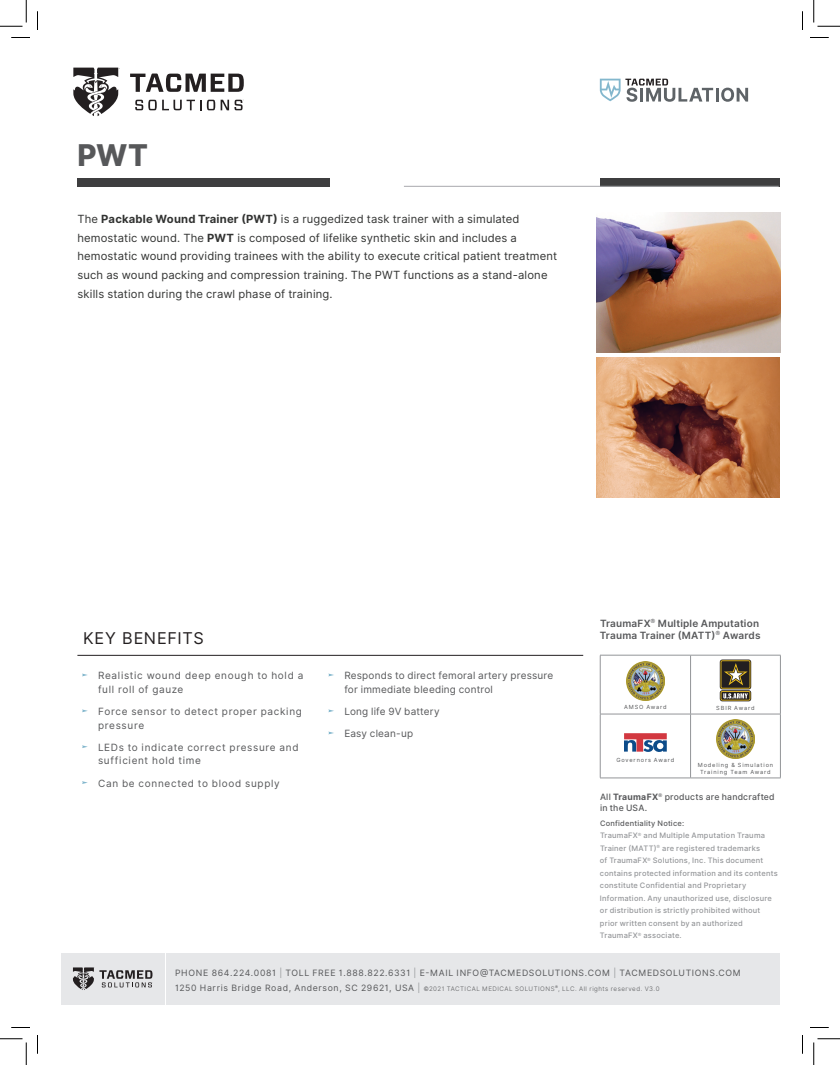
<style>
.page{position:relative;width:840px;height:1065px;background:#fff}
.page>*{position:absolute;margin:0;border:0;box-sizing:border-box;transform-origin:0 0}
.t1{font:800 30px "Inter";color:#57585a}
.t2{font:16.25px "Inter";letter-spacing:.045em;color:#231f20}
.t3{font:11.25px/18.8px "Inter";letter-spacing:.015em;color:#323332}
.t4{font:10px/13.8px "Inter";letter-spacing:.065em;color:#57585a}
.t5{font:10px/13.8px "Inter";letter-spacing:.02em;color:#57585a}
.t6{font:600 10px/12px "Inter";letter-spacing:.02em;color:#57585a}
.t7{font:10px "Inter";letter-spacing:.015em;color:#57585a}
.t8{font:8.75px "Inter";letter-spacing:.07em;color:#57585a}
.t9{font:500 8.75px/11.1px "Inter";letter-spacing:.025em;color:#57585a}
.t10{font:500 7.5px/12.5px "Inter";letter-spacing:.03em;color:#939598}
.t11{font:6.25px "Inter Light BETA";letter-spacing:.075em;color:#57585a}
.t12{font:5.62px/6.8px "Inter";letter-spacing:.15em;color:#57585a;text-align:center}
.s1{font-weight:700}
.s2{color:#57585a}
.s3{color:#939598}
.s4{font-family:"Inter";font-size:8.75px}
.s5{font-family:"Inter";font-size:8.75px;color:#939598}
</style>
<div class="page">
<div style="left:600px;top:178px;width:180px;height:9px;background:#3e3e3f"></div>
<hr style="left:404px;top:186px;width:375px;height:1px;background:#a8a9ad">
<svg style="left:73px;top:68px;width:47px;height:48px"></svg>
<svg style="left:130px;top:74px;width:114px;height:18px"></svg>
<svg style="left:135px;top:100px;width:66px;height:10px"></svg>
<svg style="left:207px;top:100px;width:8px;height:10px"></svg>
<svg style="left:221px;top:100px;width:23px;height:10px"></svg>
<div style="left:166px;top:953px;width:614px;height:51px;background:#e6e7e9"></div>
<div style="left:61px;top:953px;width:103px;height:51px;background:#e6e7e9"></div>
<svg style="left:73px;top:967px;width:80px;height:23px"></svg>
<div style="left:77px;top:178px;width:253px;height:9px;background:#3e3e3f"></div>
<hr style="left:716px;top:88px;width:3px;height:14px;background:#5e6367">
<svg style="left:721px;top:88px;width:27px;height:14px"></svg>
<svg style="left:600px;top:79px;width:113px;height:23px"></svg>
<img style="left:596px;top:212px;width:185px;height:141px">
<img style="left:596px;top:357px;width:184px;height:141px">
<hr style="left:77px;top:655px;width:506px;height:1px;background:#231f20">
<svg style="left:82px;top:709px;width:6px;height:3px"></svg>
<svg style="left:82px;top:745px;width:6px;height:3px"></svg>
<svg style="left:82px;top:781px;width:6px;height:3px"></svg>
<svg style="left:328px;top:674px;width:6px;height:2px"></svg>
<svg style="left:328px;top:709px;width:6px;height:3px"></svg>
<svg style="left:328px;top:732px;width:6px;height:2px"></svg>
<hr style="left:600px;top:655px;width:91px;height:1px;background:#939598">
<hr style="left:600px;top:655px;width:1px;height:59px;background:#939598">
<hr style="left:691px;top:655px;width:90px;height:1px;background:#939598">
<hr style="left:690px;top:655px;width:1px;height:59px;background:#939598">
<hr style="left:780px;top:655px;width:1px;height:59px;background:#939598">
<hr style="left:600px;top:714px;width:91px;height:1px;background:#939598">
<hr style="left:600px;top:714px;width:1px;height:64px;background:#939598">
<hr style="left:691px;top:714px;width:90px;height:1px;background:#939598">
<hr style="left:690px;top:714px;width:1px;height:64px;background:#939598">
<hr style="left:780px;top:714px;width:1px;height:64px;background:#939598">
<hr style="left:600px;top:778px;width:91px;height:1px;background:#939598">
<hr style="left:691px;top:778px;width:90px;height:1px;background:#939598">
<img style="left:626px;top:662px;width:39px;height:39px">
<svg style="left:720px;top:660px;width:31px;height:41px"></svg>
<svg style="left:624px;top:733px;width:43px;height:19px"></svg>
<img style="left:716px;top:720px;width:39px;height:38px">
<svg style="left:11px;top:37px;width:19px;height:1px"></svg>
<svg style="left:810px;top:37px;width:19px;height:1px"></svg>
<svg style="left:11px;top:1027px;width:19px;height:1px"></svg>
<svg style="left:810px;top:1027px;width:19px;height:1px"></svg>
<svg style="left:37px;top:11px;width:1px;height:19px"></svg>
<svg style="left:37px;top:1035px;width:1px;height:19px"></svg>
<svg style="left:802px;top:11px;width:1px;height:19px"></svg>
<svg style="left:802px;top:1035px;width:1px;height:19px"></svg>
<svg style="left:0;top:0;width:27px;height:27px"></svg>
<svg style="left:0;top:1039px;width:27px;height:26px"></svg>
<svg style="left:814px;top:0;width:26px;height:27px"></svg>
<svg style="left:814px;top:1039px;width:26px;height:26px"></svg>
<h1 class="t1" style="left:77px;top:133px;width:72px">PWT</h1>
<p class="t3" style="left:77px;top:210px;width:481px">The <span class="s1">Packable Wound Trainer (PWT)</span> is a ruggedized task trainer with a simulated hemostatic wound. The <span class="s1">PWT</span> is composed of lifelike synthetic skin and includes a hemostatic wound providing trainees with the ability to execute critical patient treatment such as wound packing and compression training. The PWT functions as a stand-alone skills station during the crawl phase of training.</p>
<h2 class="t2" style="left:83px;top:626px;width:122px">KEY BENEFITS</h2>
<h3 class="t4" style="left:98px;top:668px;width:207px">Realistic wound deep enough to hold a full roll of gauze</h3>
<h3 class="t4" style="left:98px;top:704px;width:205px">Force sensor to detect proper packing pressure</h3>
<h3 class="t4" style="left:98px;top:740px;width:202px">LEDs to indicate correct pressure and sufficient hold time</h3>
<h3 class="t4" style="left:98px;top:776px;width:183px">Can be connected to blood supply</h3>
<h3 class="t5" style="left:344px;top:668px;width:210px">Responds to direct femoral artery pressure for immediate bleeding control</h3>
<h3 class="t7" style="left:344px;top:704px;width:97px">Long life 9V battery</h3>
<h3 class="t7" style="left:344px;top:726px;width:70px">Easy clean-up</h3>
<h3 class="t6" style="left:600px;top:617px;width:162px">TraumaFX<sup>®</sup> Multiple Amputation<br>Trauma Trainer (MATT)<sup>®</sup> Awards</h3>
<p class="t12" style="left:624px;top:704px;width:44px">AMSO Award</p>
<p class="t12" style="left:716px;top:705px;width:40px">SBIR Award</p>
<p class="t12" style="left:616px;top:757px;width:59px">Governors Award</p>
<p class="t12" style="left:698px;top:762px;width:77px">Modeling &amp; Simulation<br>Training Team Award</p>
<p class="t9" style="left:600px;top:791px;width:176px">All <span class="s1">TraumaFX</span><sup>®</sup> products are handcrafted in the USA.</p>
<p class="t10" style="left:600px;top:817px;width:179px"><span class="s2">Confidentiality Notice:<br></span>TraumaFX<sup>®</sup> and Multiple Amputation Trauma Trainer (MATT)<sup>®</sup> are registered trademarks<br>of TraumaFX<sup>®</sup> Solutions, Inc. This document contains protected information and its contents constitute Confidential and Proprietary Information. Any unauthorized use, disclosure or distribution is strictly prohibited without prior written consent by an authorized TraumaFX<sup>®</sup> associate.</p>
<p class="t8" style="left:175px;top:966px;width:567px">PHONE 864.224.0081 <span class="s3">|</span> TOLL FREE 1.888.822.6331 <span class="s3">|</span> E-MAIL INFO@TACMEDSOLUTIONS.COM <span class="s3">|</span> TACMEDSOLUTIONS.COM</p>
<p class="t11" style="left:175px;top:984px;width:486px"><span class="s4">1250 Harris Bridge Road, Anderson, SC 29621, USA</span> <span class="s5">|</span> ©2021 TACTICAL MEDICAL SOLUTIONS<sup>®</sup>, LLC. All rights reserved. V3.0</p>
</div>
